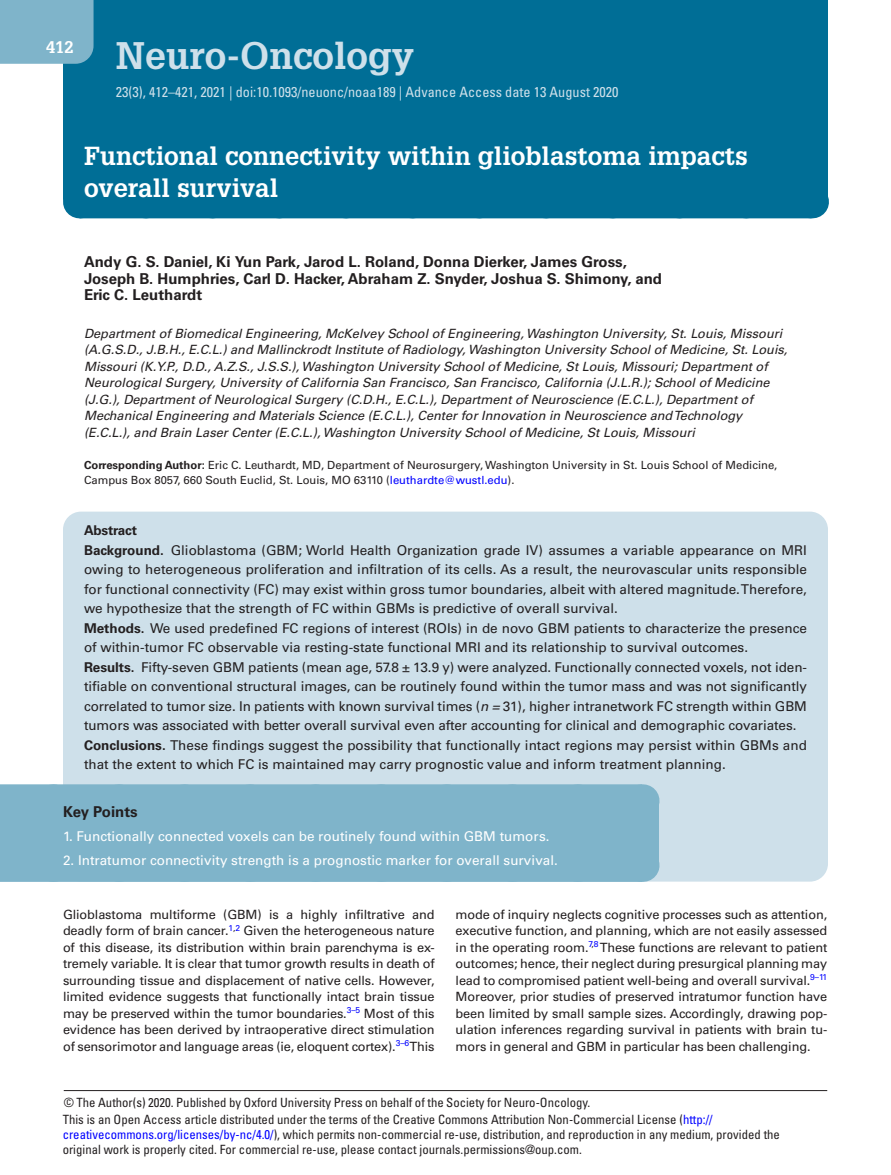
<style>
.page{position:relative;width:891px;height:1175px;background:#fff}
.page>*{position:absolute;margin:0;border:0;box-sizing:border-box;transform-origin:0 0}
.t1{font:700 37.5px "Glypha LT Std";color:#cee0ea}
.t2{font:700 25.5px/31.5px "Glypha LT Std";color:#fff}
.t3{font:700 16.5px "Glypha LT Std";color:#fff}
.t4{font:700 15px/16.5px "Univers LT Std";color:#231f20}
.t5{font:condensed 14.25px "Univers LT Std";color:#cee0ea}
.t6{font:13.5px/19.5px "Univers LT Std";color:#231f20}
.t7{font:13.5px "Univers LT Std";color:#fff}
.t8{font:12.75px/16.5px "Univers LT Std";letter-spacing:-.01em;color:#231f20;text-align:justify}
.t9{font:italic 12.75px/16.5px "Univers LT Std";color:#231f20}
.t10{font:condensed 12.75px/15px "Univers LT Std";color:#231f20}
.t11{font:11.25px/15px "Univers LT Std";color:#231f20}
.s1{font-weight:700}
.s2{color:#00f}
.s3{font-style:italic}
</style>
<div class="page">
<div style="left:63px;top:0;width:765px;height:166px;background:#006e96"></div>
<div style="left:0;top:0;width:94px;height:64px;background:#7fb4ca"></div>
<div style="left:63px;top:511px;width:765px;height:370px;background:#cee0ea;border-radius:18px"></div>
<hr style="left:64px;top:1090px;width:763px;height:1px;background:#231f20">
<div style="left:63px;top:161px;width:765px;height:39px;background:#006e96"></div>
<div style="left:80px;top:185px;width:732px;height:33px;background:#006e96"></div>
<hr style="left:812px;top:185px;width:1px;height:33px;background:#006e96">
<div style="left:0;top:802px;width:659px;height:34px;background:#7fb4ca"></div>
<div style="left:0;top:784px;width:642px;height:33px;background:#7fb4ca"></div>
<svg style="left:53px;top:784px;width:556px;height:1px"></svg>
<hr style="left:642px;top:784px;width:1px;height:33px;background:#7fb4ca">
<div style="left:0;top:818px;width:659px;height:27px;background:#7fb4ca"></div>
<div style="left:0;top:842px;width:659px;height:27px;background:#7fb4ca"></div>
<div style="left:0;top:849px;width:642px;height:33px;background:#7fb4ca"></div>
<svg style="left:58px;top:881px;width:551px;height:1px"></svg>
<hr style="left:642px;top:849px;width:1px;height:33px;background:#7fb4ca">
<p class="t3" style="left:46px;top:37px;width:29px">412</p>
<h1 class="t1" style="left:116px;top:32px;width:299px">Neuro-Oncology</h1>
<p class="t5" style="left:116px;top:83px;width:504px">23(3), 412–421, 2021 | doi:10.1093/neuonc/noaa189 | Advance Access date 13 August 2020</p>
<h2 class="t2" style="left:84px;top:140px;width:665px">Functional connectivity within glioblastoma impacts overall survival</h2>
<p class="t4" style="left:84px;top:254px;width:580px">Andy G. S. Daniel, Ki Yun Park, Jarod L. Roland, Donna Dierker, James Gross,<br>Joseph B. Humphries, Carl D. Hacker, Abraham Z. Snyder, Joshua S. Shimony, and<br>Eric C. Leuthardt</p>
<p class="t9" style="left:84px;top:325px;width:705px">Department of Biomedical Engineering, McKelvey School of Engineering, Washington University, St. Louis, Missouri (A.G.S.D., J.B.H., E.C.L.) and Mallinckrodt Institute of Radiology, Washington University School of Medicine, St. Louis, Missouri (K.Y.P., D.D., A.Z.S., J.S.S.), Washington University School of Medicine, St Louis, Missouri; Department of Neurological Surgery, University of California San Francisco, San Francisco, California (J.L.R.); School of Medicine (J.G.), Department of Neurological Surgery (C.D.H., E.C.L.), Department of Neuroscience (E.C.L.), Department of Mechanical Engineering and Materials Science (E.C.L.), Center for Innovation in Neuroscience and Technology (E.C.L.), and Brain Laser Center (E.C.L.), Washington University School of Medicine, St Louis, Missouri</p>
<p class="t11" style="left:84px;top:458px;width:695px"><span class="s1">Corresponding Author:</span> Eric C. Leuthardt, MD, Department of Neurosurgery, Washington University in St. Louis School of Medicine,<br>Campus Box 8057, 660 South Euclid, St. Louis, MO 63110 (<span class="s2">leuthardte@wustl.edu</span>).</p>
<p class="t6" style="left:84px;top:521px;width:725px"><span class="s1">Abstract<br>Background.</span> Glioblastoma (GBM; World Health Organization grade IV) assumes a variable appearance on MRI owing to heterogeneous proliferation and infiltration of its cells. As a result, the neurovascular units responsible for functional connectivity (FC) may exist within gross tumor boundaries, albeit with altered magnitude. Therefore, we hypothesize that the strength of FC within GBMs is predictive of overall survival.<br><span class="s1">Methods.</span> We used predefined FC regions of interest (ROIs) in de novo GBM patients to characterize the presence of within-tumor FC observable via resting-state functional MRI and its relationship to survival outcomes.<br><span class="s1">Results.</span> Fifty-seven GBM patients (mean age, 57.8 ± 13.9 y) were analyzed. Functionally connected voxels, not iden&shy;tifiable on conventional structural images, can be routinely found within the tumor mass and was not significantly correlated to tumor size. In patients with known survival times (<span class="s3">n =</span> 31), higher intranetwork FC strength within GBM tumors was associated with better overall survival even after accounting for clinical and demographic covariates.<br><span class="s1">Conclusions.</span> These findings suggest the possibility that functionally intact regions may persist within GBMs and that the extent to which FC is maintained may carry prognostic value and inform treatment planning.</p>
<p class="t4" style="left:63px;top:804px;width:76px">Key Points</p>
<p class="t7" style="left:63px;top:828px;width:488px">1. Functionally connected voxels can be routinely found within GBM tumors.</p>
<p class="t7" style="left:63px;top:852px;width:496px">2. Intratumor connectivity strength is a prognostic marker for overall survival.</p>
<p class="t8" style="left:63px;top:906px;width:373px">Glioblastoma multiforme (GBM) is a highly infiltrative and deadly form of brain cancer.<sup>1</sup><sup>,</sup><sup>2</sup> Given the heterogeneous nature of this disease, its distribution within brain parenchyma is ex&shy;tremely variable. It is clear that tumor growth results in death of surrounding tissue and displacement of native cells. However, limited evidence suggests that functionally intact brain tissue may be preserved within the tumor boundaries.<sup>3–5</sup> Most of this evidence has been derived by intraoperative direct stimulation of sensorimotor and language areas (ie, eloquent cortex).<sup>3–6</sup> This</p>
<p class="t8" style="left:456px;top:906px;width:373px">mode of inquiry neglects cognitive processes such as attention, executive function, and planning, which are not easily assessed in the operating room.<sup>7</sup><sup>,</sup><sup>8</sup> These functions are relevant to patient outcomes; hence, their neglect during presurgical planning may lead to compromised patient well-being and overall survival.<sup>9–11<br></sup>Moreover, prior studies of preserved intratumor function have been limited by small sample sizes. Accordingly, drawing pop&shy;ulation inferences regarding survival in patients with brain tu&shy;mors in general and GBM in particular has been challenging.</p>
<p class="t10" style="left:64px;top:1095px;width:528px">© The Author(s) 2020. Published by Oxford University Press on behalf of the Society for Neuro-Oncology.</p>
<p class="t10" style="left:63px;top:1111px;width:719px">This is an Open Access article distributed under the terms of the Creative Commons Attribution Non-Commercial License (<span class="s2">http:// creativecommons.org/licenses/by-nc/4.0/</span>), which permits non-commercial re-use, distribution, and reproduction in any medium, provided the original work is properly cited. For commercial re-use, please contact journals.permissions@oup.com.</p>
</div>
